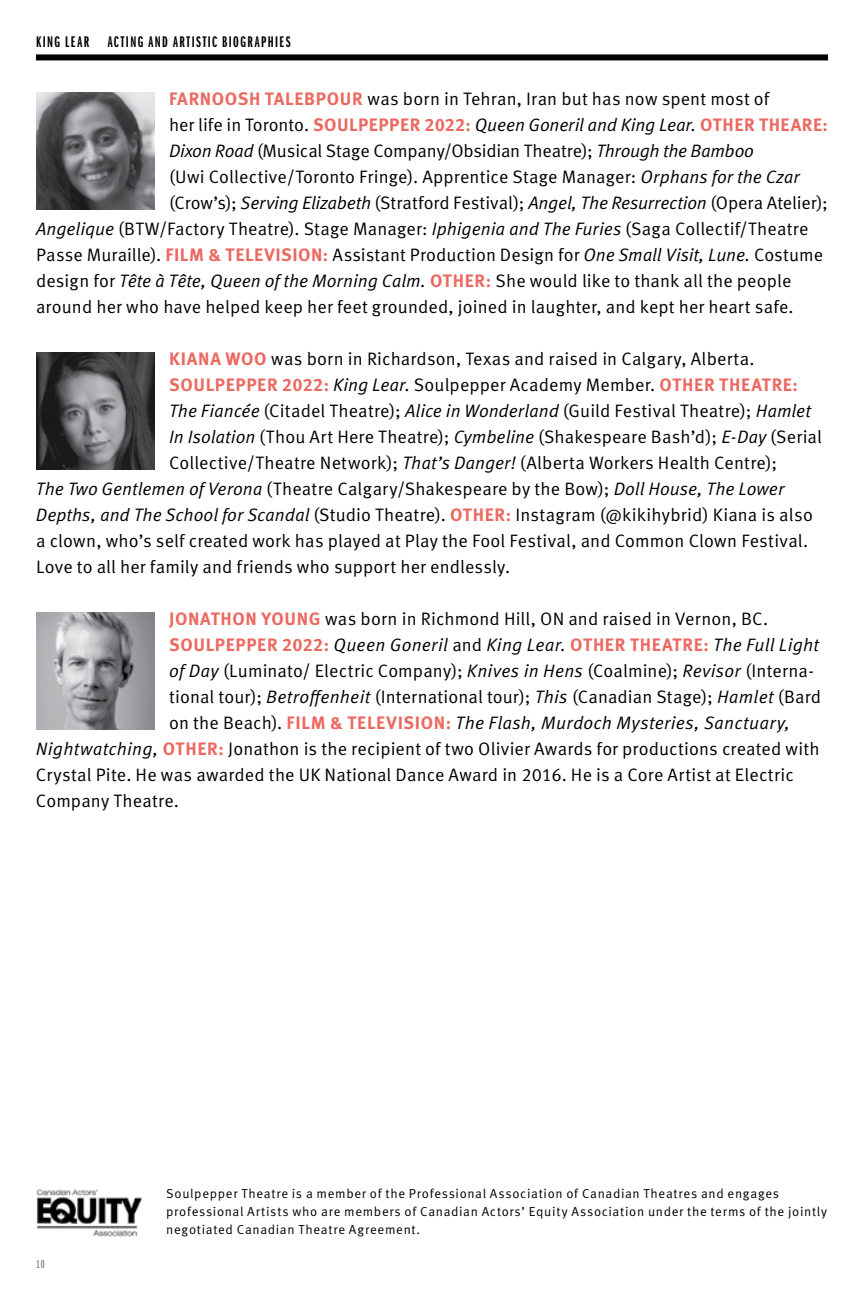
<style>
.page{position:relative;width:864px;height:1296px;background:#fff}
.page>*{position:absolute;margin:0;border:0;box-sizing:border-box;transform-origin:0 0}
.t1{font:18px/26px "Meta Pro Norm";letter-spacing:.005em;color:#000}
.t2{font:18px "Meta Pro Norm Ita";letter-spacing:.01em;color:#000}
.t3{font:700 18px "Meta Pro";letter-spacing:.03em;color:#ec6961}
.t4{font:16px "Franklin Gothic LT Pro Dm X Cm";letter-spacing:.095em;color:#000}
.t5{font:13px/18px "Meta Pro Norm";letter-spacing:.05em;color:#000}
.t6{font:12px "Franklin Gothic LT Pro Dm X Cm";color:#8a8c8e}
.s1{font-family:"Meta Pro";font-weight:700;color:#ec6961}
.s2{font-family:"Meta Pro Norm";font-weight:400;color:#000}
.s3{font-family:"Meta Pro Norm Ita";font-weight:400;color:#000}
.s4{font-family:"Meta Pro Norm Ita"}
.s5{font-family:"Meta Pro Norm"}
</style>
<div class="page">
<div style="left:36px;top:54px;width:792px;height:6px;background:#000"></div>
<img style="left:36px;top:92px;width:119px;height:117px">
<img style="left:36px;top:352px;width:119px;height:117px">
<img style="left:36px;top:612px;width:119px;height:117px">
<img style="left:36px;top:1189px;width:106px;height:47px">
<p class="t4" style="left:36px;top:33px;width:256px">KING LEAR ACTING AND ARTISTIC BIOGRAPHIES</p>
<p class="t1" style="left:169px;top:85px;width:602px"><span class="s1">FARNOOSH TALEBPOUR</span> was born in Tehran, Iran but has now spent most of</p>
<p class="t3" style="left:169px;top:111px;width:660px"><span class="s2">her life in Toronto.</span> SOULPEPPER 2022: <span class="s3">Queen Goneril and King Lear.</span> OTHER THEARE:</p>
<p class="t1" style="left:169px;top:137px;width:586px"><span class="s4">Dixon Road</span> (Musical Stage Company/Obsidian Theatre); <span class="s4">Through the Bamboo</span></p>
<p class="t1" style="left:169px;top:163px;width:632px">(Uwi Collective/Toronto Fringe). Apprentice Stage Manager: <span class="s4">Orphans for the Czar</span></p>
<p class="t1" style="left:169px;top:189px;width:660px">(Crow’s); <span class="s4">Serving Elizabeth</span> (Stratford Festival); <span class="s4">Angel, The Resurrection</span> (Opera Atelier);</p>
<p class="t1" style="left:36px;top:215px;width:774px"><span class="s4">Angelique</span> (BTW/Factory Theatre). Stage Manager: <span class="s4">Iphigenia and The Furies</span> (Saga Collectif/Theatre</p>
<p class="t1" style="left:36px;top:241px;width:789px">Passe Muraille). <span class="s1">FILM &amp; TELEVISION:</span> Assistant Production Design for <span class="s4">One Small Visit, Lune.</span> Costume</p>
<p class="t1" style="left:36px;top:267px;width:757px">design for <span class="s4">Tête à Tête, Queen of the Morning Calm.</span> <span class="s1">OTHER:</span> She would like to thank all the people</p>
<p class="t1" style="left:36px;top:293px;width:759px">around her who have helped keep her feet grounded, joined in laughter, and kept her heart safe.</p>
<p class="t1" style="left:169px;top:345px;width:587px"><span class="s1">KIANA WOO</span> was born in Richardson, Texas and raised in Calgary, Alberta.</p>
<p class="t3" style="left:169px;top:371px;width:630px">SOULPEPPER 2022: <span class="s3">King Lear</span><span class="s2">. Soulpepper Academy Member.</span> OTHER THEATRE:</p>
<p class="t1" style="left:169px;top:397px;width:654px"><span class="s4">The Fiancée</span> (Citadel Theatre); <span class="s4">Alice in Wonderland</span> (Guild Festival Theatre); <span class="s4">Hamlet<br>In Isolation</span> (Thou Art Here Theatre); <span class="s4">Cymbeline</span> (Shakespeare Bash’d); <span class="s4">E-Day</span> (Serial<br>Collective/Theatre Network); <span class="s4">That’s Danger!</span> (Alberta Workers Health Centre);</p>
<p class="t2" style="left:36px;top:475px;width:750px">The Two Gentlemen of Verona <span class="s5">(Theatre Calgary/Shakespeare by the Bow);</span> Doll House, The Lower</p>
<p class="t1" style="left:36px;top:501px;width:778px"><span class="s4">Depths, and The School for Scandal</span> (Studio Theatre). <span class="s1">OTHER:</span> Instagram (@kikihybrid) Kiana is also a clown, who’s self created work has played at Play the Fool Festival, and Common Clown Festival.<br>Love to all her family and friends who support her endlessly.</p>
<p class="t1" style="left:169px;top:605px;width:601px"><span class="s1">JONATHON YOUNG</span> was born in Richmond Hill, ON and raised in Vernon, BC.</p>
<p class="t2" style="left:169px;top:631px;width:651px"><span class="s1">SOULPEPPER 2022:</span> Queen Goneril <span class="s5">and</span> King Lear. <span class="s1">OTHER THEATRE:</span> The Full Light</p>
<p class="t1" style="left:169px;top:657px;width:654px"><span class="s4">of Day</span> (Luminato/ Electric Company); <span class="s4">Knives in Hens</span> (Coalmine); <span class="s4">Revisor</span> (Interna&shy;tional tour); <span class="s4">Betroffenheit</span> (International tour); <span class="s4">This</span> (Canadian Stage); <span class="s4">Hamlet</span> (Bard</p>
<p class="t2" style="left:169px;top:709px;width:623px"><span class="s5">on the Beach).</span> <span class="s1">FILM &amp; TELEVISION:</span> The Flash, Murdoch Mysteries, Sanctuary,</p>
<p class="t1" style="left:36px;top:735px;width:785px"><span class="s4">Nightwatching,</span> <span class="s1">OTHER:</span> Jonathon is the recipient of two Olivier Awards for productions created with<br>Crystal Pite. He was awarded the UK National Dance Award in 2016. He is a Core Artist at Electric<br>Company Theatre.</p>
<p class="t6" style="left:36px;top:1258px;width:10px">10</p>
<p class="t5" style="left:166px;top:1184px;width:662px">Soulpepper Theatre is a member of the Professional Association of Canadian Theatres and engages professional Artists who are members of Canadian Actors’ Equity Association under the terms of the jointly negotiated Canadian Theatre Agreement.</p>
</div>
